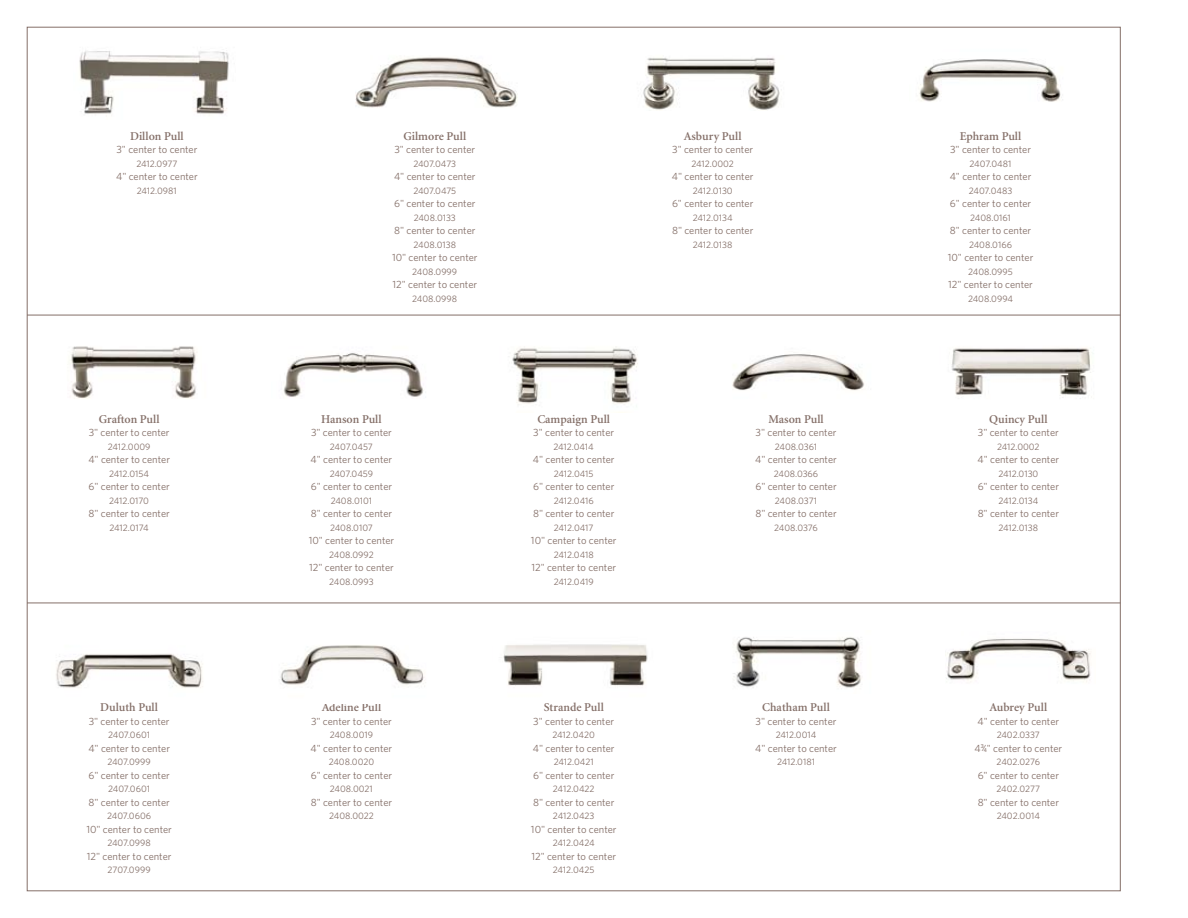
<style>
.page{position:relative;width:1188px;height:918px;background:#fff}
.page>*{position:absolute;margin:0;border:0;box-sizing:border-box;transform-origin:0 0}
.t1{font:600 12px "Minion";color:#846f68}
.t2{font:10.5px "Whitney";color:#846f68}
.t3{font:9.3px "Whitney";color:#846f68}
.t4{font:9.3px "Whitney";letter-spacing:-.02em;color:#846f68}
.s1{font-family:"Whitney Numeric";font-weight:500;font-size:9px}
.s2{font-family:"Whitney Numeric";font-weight:500;font-size:5.7px}
</style>
<div class="page">
<img style="left:356px;top:57px;width:162px;height:51px">
<img style="left:283px;top:353px;width:141px;height:44px">
<img style="left:512px;top:347px;width:126px;height:58px">
<hr style="left:27px;top:315px;width:1093px;height:1px;background:#846f68">
<hr style="left:27px;top:603px;width:1093px;height:1px;background:#846f68">
<img style="left:919px;top:59px;width:144px;height:43px">
<img style="left:951px;top:348px;width:140px;height:51px">
<img style="left:280px;top:645px;width:145px;height:42px">
<img style="left:503px;top:644px;width:145px;height:42px">
<img style="left:733px;top:637px;width:129px;height:51px">
<img style="left:946px;top:638px;width:145px;height:44px">
<img style="left:79px;top:51px;width:150px;height:63px">
<img style="left:643px;top:57px;width:137px;height:53px">
<img style="left:71px;top:346px;width:126px;height:53px">
<img style="left:732px;top:354px;width:133px;height:37px">
<img style="left:56px;top:654px;width:147px;height:34px">
<p class="t1" style="left:130px;top:130px;width:55px">Dillon Pull</p>
<p class="t2" style="left:117px;top:143px;width:82px">3" center to center</p>
<p class="t3" style="left:136px;top:158px;width:43px">2412.0977</p>
<p class="t2" style="left:116px;top:170px;width:83px">4" center to center</p>
<p class="t3" style="left:137px;top:185px;width:42px">2412.0981</p>
<p class="t1" style="left:99px;top:413px;width:62px">Grafton Pull</p>
<p class="t2" style="left:89px;top:426px;width:82px">3" center to center</p>
<p class="t3" style="left:108px;top:441px;width:44px">2412.0009</p>
<p class="t2" style="left:88px;top:453px;width:83px">4" center to center</p>
<p class="t3" style="left:109px;top:468px;width:41px">2412.0154</p>
<p class="t2" style="left:88px;top:480px;width:83px">6" center to center</p>
<p class="t3" style="left:109px;top:495px;width:41px">2412.0170</p>
<p class="t2" style="left:88px;top:507px;width:83px">8" center to center</p>
<p class="t3" style="left:110px;top:522px;width:41px">2412.0174</p>
<p class="t1" style="left:100px;top:701px;width:59px">Duluth Pull</p>
<p class="t2" style="left:89px;top:715px;width:82px">3" center to center</p>
<p class="t3" style="left:108px;top:729px;width:43px">2407.0601</p>
<p class="t2" style="left:88px;top:742px;width:83px">4" center to center</p>
<p class="t3" style="left:107px;top:756px;width:45px">2407.0999</p>
<p class="t2" style="left:88px;top:769px;width:83px">6" center to center</p>
<p class="t3" style="left:108px;top:783px;width:43px">2407.0601</p>
<p class="t2" style="left:88px;top:796px;width:83px">8" center to center</p>
<p class="t3" style="left:107px;top:810px;width:46px">2407.0606</p>
<p class="t2" style="left:86px;top:823px;width:87px">10" center to center</p>
<p class="t3" style="left:107px;top:837px;width:45px">2407.0998</p>
<p class="t2" style="left:87px;top:850px;width:86px">12" center to center</p>
<p class="t3" style="left:108px;top:864px;width:45px">2707.0999</p>
<p class="t1" style="left:403px;top:130px;width:64px">Gilmore Pull</p>
<p class="t2" style="left:394px;top:143px;width:82px">3" center to center</p>
<p class="t3" style="left:413px;top:158px;width:44px">2407.0473</p>
<p class="t2" style="left:394px;top:170px;width:83px">4" center to center</p>
<p class="t4" style="left:413px;top:185px;width:44px">2407.0475</p>
<p class="t2" style="left:394px;top:197px;width:83px">6" center to center</p>
<p class="t3" style="left:414px;top:212px;width:44px">2408.0133</p>
<p class="t2" style="left:394px;top:224px;width:83px">8" center to center</p>
<p class="t3" style="left:414px;top:239px;width:44px">2408.0138</p>
<p class="t2" style="left:392px;top:251px;width:87px">10" center to center</p>
<p class="t3" style="left:412px;top:266px;width:46px">2408.0999</p>
<p class="t2" style="left:392px;top:278px;width:86px">12" center to center</p>
<p class="t3" style="left:412px;top:293px;width:47px">2408.0998</p>
<p class="t1" style="left:321px;top:413px;width:62px">Hanson Pull</p>
<p class="t2" style="left:311px;top:426px;width:82px">3" center to center</p>
<p class="t3" style="left:330px;top:441px;width:44px">2407.0457</p>
<p class="t2" style="left:311px;top:453px;width:83px">4" center to center</p>
<p class="t3" style="left:330px;top:468px;width:45px">2407.0459</p>
<p class="t2" style="left:311px;top:480px;width:83px">6" center to center</p>
<p class="t3" style="left:331px;top:495px;width:43px">2408.0101</p>
<p class="t2" style="left:311px;top:507px;width:83px">8" center to center</p>
<p class="t3" style="left:330px;top:522px;width:44px">2408.0107</p>
<p class="t2" style="left:309px;top:534px;width:87px">10" center to center</p>
<p class="t3" style="left:329px;top:549px;width:46px">2408.0992</p>
<p class="t2" style="left:309px;top:561px;width:86px">12" center to center</p>
<p class="t3" style="left:329px;top:576px;width:46px">2408.0993</p>
<p class="t1" style="left:322px;top:701px;width:61px">Adeline Pull</p>
<p class="t2" style="left:311px;top:715px;width:82px">3" center to center</p>
<p class="t3" style="left:330px;top:729px;width:45px">2408.0019</p>
<p class="t2" style="left:311px;top:742px;width:83px">4" center to center</p>
<p class="t3" style="left:329px;top:756px;width:47px">2408.0020</p>
<p class="t2" style="left:311px;top:769px;width:83px">6" center to center</p>
<p class="t3" style="left:330px;top:783px;width:45px">2408.0021</p>
<p class="t2" style="left:311px;top:796px;width:83px">8" center to center</p>
<p class="t3" style="left:329px;top:810px;width:46px">2408.0022</p>
<p class="t1" style="left:537px;top:413px;width:74px">Campaign Pull</p>
<p class="t2" style="left:533px;top:426px;width:82px">3" center to center</p>
<p class="t3" style="left:554px;top:441px;width:42px">2412.0414</p>
<p class="t2" style="left:533px;top:453px;width:83px">4" center to center</p>
<p class="t3" style="left:554px;top:468px;width:41px">2412.0415</p>
<p class="t2" style="left:533px;top:480px;width:83px">6" center to center</p>
<p class="t3" style="left:554px;top:495px;width:42px">2412.0416</p>
<p class="t2" style="left:533px;top:507px;width:83px">8" center to center</p>
<p class="t3" style="left:554px;top:522px;width:41px">2412.0417</p>
<p class="t2" style="left:531px;top:534px;width:87px">10" center to center</p>
<p class="t3" style="left:554px;top:549px;width:42px">2412.0418</p>
<p class="t2" style="left:531px;top:561px;width:86px">12" center to center</p>
<p class="t3" style="left:554px;top:576px;width:42px">2412.0419</p>
<p class="t1" style="left:544px;top:701px;width:62px">Strande Pull</p>
<p class="t2" style="left:533px;top:715px;width:82px">3" center to center</p>
<p class="t3" style="left:553px;top:729px;width:44px">2412.0420</p>
<p class="t2" style="left:533px;top:742px;width:83px">4" center to center</p>
<p class="t3" style="left:554px;top:756px;width:41px">2412.0421</p>
<p class="t2" style="left:533px;top:769px;width:83px">6" center to center</p>
<p class="t3" style="left:553px;top:783px;width:43px">2412.0422</p>
<p class="t2" style="left:533px;top:796px;width:83px">8" center to center</p>
<p class="t3" style="left:553px;top:810px;width:43px">2412.0423</p>
<p class="t2" style="left:531px;top:823px;width:87px">10" center to center</p>
<p class="t3" style="left:553px;top:837px;width:43px">2412.0424</p>
<p class="t2" style="left:531px;top:850px;width:86px">12" center to center</p>
<p class="t3" style="left:553px;top:864px;width:43px">2412.0425</p>
<p class="t1" style="left:684px;top:130px;width:59px">Asbury Pull</p>
<p class="t2" style="left:672px;top:143px;width:82px">3" center to center</p>
<p class="t3" style="left:691px;top:158px;width:44px">2412.0002</p>
<p class="t2" style="left:672px;top:170px;width:83px">4" center to center</p>
<p class="t3" style="left:693px;top:185px;width:42px">2412.0130</p>
<p class="t2" style="left:672px;top:197px;width:83px">6" center to center</p>
<p class="t3" style="left:693px;top:212px;width:41px">2412.0134</p>
<p class="t2" style="left:672px;top:224px;width:83px">8" center to center</p>
<p class="t3" style="left:693px;top:239px;width:41px">2412.0138</p>
<p class="t1" style="left:768px;top:413px;width:57px">Mason Pull</p>
<p class="t2" style="left:756px;top:426px;width:82px">3" center to center</p>
<p class="t3" style="left:775px;top:441px;width:44px">2408.0361</p>
<p class="t2" style="left:755px;top:453px;width:83px">4" center to center</p>
<p class="t3" style="left:774px;top:468px;width:46px">2408.0366</p>
<p class="t2" style="left:755px;top:480px;width:83px">6" center to center</p>
<p class="t3" style="left:775px;top:495px;width:44px">2408.0371</p>
<p class="t2" style="left:755px;top:507px;width:83px">8" center to center</p>
<p class="t3" style="left:774px;top:522px;width:45px">2408.0376</p>
<p class="t1" style="left:762px;top:701px;width:69px">Chatham Pull</p>
<p class="t2" style="left:756px;top:715px;width:82px">3" center to center</p>
<p class="t3" style="left:776px;top:729px;width:42px">2412.0014</p>
<p class="t2" style="left:755px;top:742px;width:83px">4" center to center</p>
<p class="t3" style="left:777px;top:756px;width:40px">2412.0181</p>
<p class="t1" style="left:960px;top:130px;width:63px">Ephram Pull</p>
<p class="t2" style="left:950px;top:143px;width:82px">3" center to center</p>
<p class="t3" style="left:970px;top:158px;width:43px">2407.0481</p>
<p class="t2" style="left:950px;top:170px;width:83px">4" center to center</p>
<p class="t3" style="left:969px;top:185px;width:45px">2407.0483</p>
<p class="t2" style="left:950px;top:197px;width:83px">6" center to center</p>
<p class="t3" style="left:970px;top:212px;width:42px">2408.0161</p>
<p class="t2" style="left:950px;top:224px;width:83px">8" center to center</p>
<p class="t3" style="left:969px;top:239px;width:44px">2408.0166</p>
<p class="t2" style="left:948px;top:251px;width:87px">10" center to center</p>
<p class="t3" style="left:968px;top:266px;width:46px">2408.0995</p>
<p class="t2" style="left:948px;top:278px;width:86px">12" center to center</p>
<p class="t3" style="left:968px;top:293px;width:47px">2408.0994</p>
<p class="t1" style="left:989px;top:413px;width:60px">Quincy Pull</p>
<p class="t2" style="left:978px;top:426px;width:82px">3" center to center</p>
<p class="t3" style="left:997px;top:441px;width:44px">2412.0002</p>
<p class="t2" style="left:978px;top:453px;width:83px">4" center to center</p>
<p class="t3" style="left:998px;top:468px;width:42px">2412.0130</p>
<p class="t2" style="left:978px;top:480px;width:83px">6" center to center</p>
<p class="t3" style="left:998px;top:495px;width:41px">2412.0134</p>
<p class="t2" style="left:978px;top:507px;width:83px">8" center to center</p>
<p class="t3" style="left:999px;top:522px;width:41px">2412.0138</p>
<p class="t1" style="left:989px;top:701px;width:59px">Aubrey Pull</p>
<p class="t2" style="left:978px;top:715px;width:83px">4" center to center</p>
<p class="t3" style="left:997px;top:729px;width:45px">2402.0337</p>
<p class="t2" style="left:974px;top:742px;width:89px">4<sup>3</sup><span class="s1">⁄</span><span class="s2">4</span>" center to center</p>
<p class="t3" style="left:997px;top:756px;width:45px">2402.0276</p>
<p class="t2" style="left:978px;top:769px;width:83px">6" center to center</p>
<p class="t3" style="left:997px;top:783px;width:45px">2402.0277</p>
<p class="t2" style="left:978px;top:796px;width:83px">8" center to center</p>
<p class="t3" style="left:997px;top:810px;width:45px">2402.0014</p>
</div>
